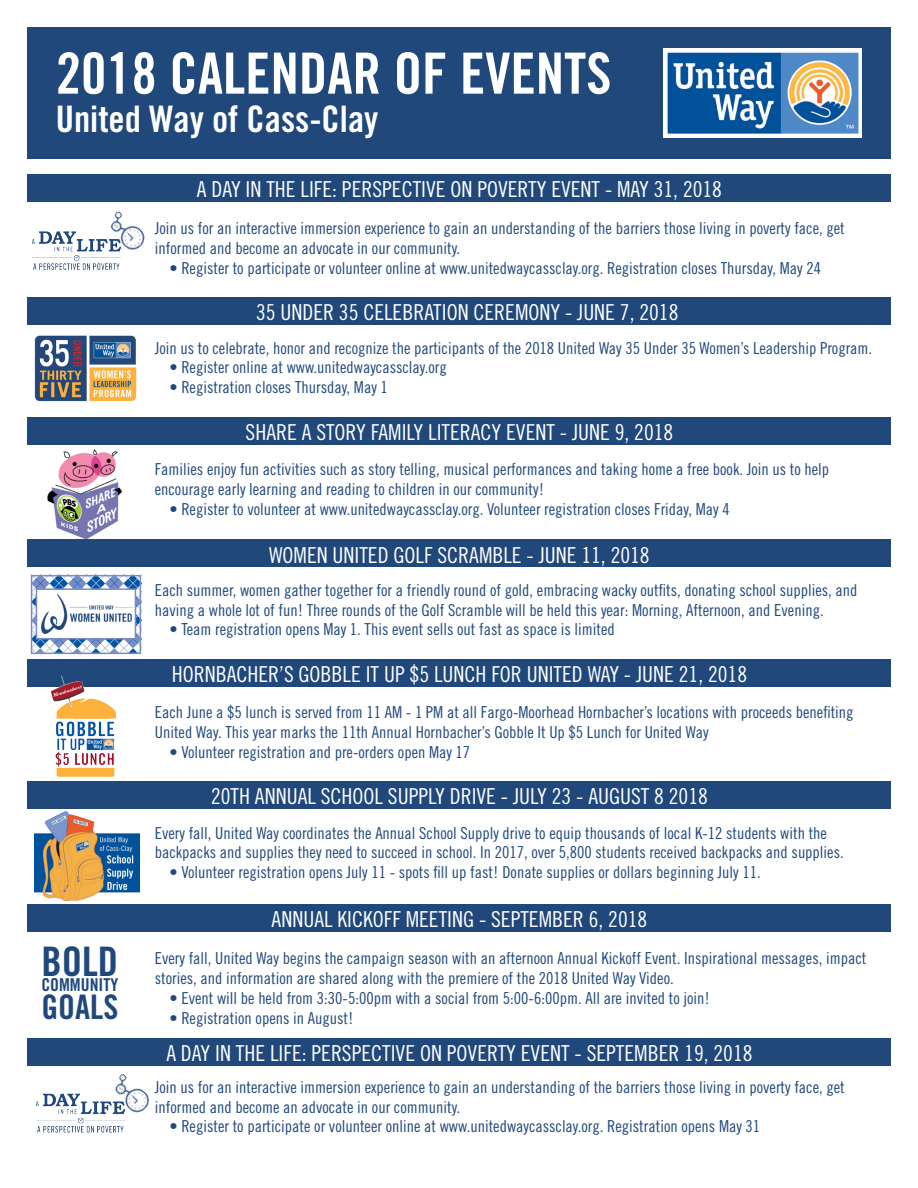
<style>
.page{position:relative;width:918px;height:1188px;background:#fff}
.page>*{position:absolute;margin:0;border:0;box-sizing:border-box;transform-origin:0 0}
.t1{font:56.85px "Trade Gothic Bold Cond Twenty";color:#fff}
.t2{font:40.65px "Trade Gothic Bold Cond Twenty";color:#20487b}
.t3{font:36.6px "Trade Gothic Bold Cond Twenty";color:#fff}
.t4{font:33.9px "Trade Gothic Bold Cond Twenty";color:#20487b}
.t5{font:21.9px "Trade Gothic Cond Eighteen";color:#fff}
.t6{font:17.7px "Trade Gothic Bold Cond Twenty";color:#20487b}
.t7{font:16.5px/19.8px "Trade Gothic Cond Eighteen";color:#20487b}
</style>
<div class="page">
<div style="left:27px;top:904px;width:864px;height:28px;background:#20487b"></div>
<img style="left:34px;top:335px;width:103px;height:67px">
<div style="left:27px;top:27px;width:864px;height:132px;background:#20487b"></div>
<div style="left:663px;top:48px;width:199px;height:90px;background:#fff"></div>
<img style="left:667px;top:52px;width:192px;height:82px">
<div style="left:27px;top:297px;width:864px;height:27px;background:#20487b"></div>
<img style="left:43px;top:449px;width:85px;height:91px">
<div style="left:27px;top:418px;width:864px;height:27px;background:#20487b"></div>
<div style="left:27px;top:174px;width:864px;height:27px;background:#20487b"></div>
<img style="left:32px;top:231px;width:88px;height:39px">
<img style="left:96px;top:201px;width:61px;height:61px">
<div style="left:27px;top:1039px;width:864px;height:27px;background:#20487b"></div>
<img style="left:36px;top:1093px;width:88px;height:40px">
<img style="left:101px;top:1074px;width:49px;height:51px">
<div style="left:27px;top:782px;width:864px;height:27px;background:#20487b"></div>
<img style="left:35px;top:811px;width:105px;height:90px">
<div style="left:27px;top:660px;width:864px;height:27px;background:#20487b"></div>
<img style="left:50px;top:675px;width:67px;height:102px">
<div style="left:27px;top:540px;width:864px;height:27px;background:#20487b"></div>
<img style="left:34px;top:578px;width:34px;height:73px">
<img style="left:68px;top:578px;width:70px;height:73px">
<div style="left:31px;top:575px;width:110px;height:79px;border:2px solid #788ec8"></div>
<div style="left:36px;top:588px;width:100px;height:51px;background:#fff;border:2px solid #788dc7"></div>
<img style="left:41px;top:594px;width:91px;height:39px">
<p class="t1" style="left:56px;top:39px;width:557px">2018 CALENDAR OF EVENTS</p>
<p class="t3" style="left:56px;top:96px;width:324px">United Way of Cass-Clay</p>
<p class="t5" style="left:197px;top:176px;width:527px">A DAY IN THE LIFE: PERSPECTIVE ON POVERTY EVENT - MAY 31, 2018</p>
<p class="t7" style="left:155px;top:218px;width:692px">Join us for an interactive immersion experience to gain an understanding of the barriers those living in poverty face, get informed and become an advocate in our community.</p>
<p class="t7" style="left:169px;top:258px;width:653px">• Register to participate or volunteer online at www.unitedwaycassclay.org. Registration closes Thursday, May 24</p>
<p class="t5" style="left:256px;top:299px;width:424px">35 UNDER 35 CELEBRATION CEREMONY - JUNE 7, 2018</p>
<p class="t7" style="left:155px;top:338px;width:719px">Join us to celebrate, honor and recognize the participants of the 2018 United Way 35 Under 35 Women’s Leadership Program.</p>
<p class="t7" style="left:169px;top:357px;width:279px">• Register online at www.unitedwaycassclay.org</p>
<p class="t7" style="left:169px;top:377px;width:220px">• Registration closes Thursday, May 1</p>
<p class="t5" style="left:246px;top:420px;width:429px">SHARE A STORY FAMILY LITERACY EVENT - JUNE 9, 2018</p>
<p class="t7" style="left:155px;top:459px;width:676px">Families enjoy fun activities such as story telling, musical performances and taking home a free book. Join us to help encourage early learning and reading to children in our community!</p>
<p class="t7" style="left:169px;top:499px;width:562px">• Register to volunteer at www.unitedwaycassclay.org. Volunteer registration closes Friday, May 4</p>
<p class="t5" style="left:269px;top:542px;width:382px">WOMEN UNITED GOLF SCRAMBLE - JUNE 11, 2018</p>
<p class="t7" style="left:155px;top:580px;width:704px">Each summer, women gather together for a friendly round of gold, embracing wacky outfits, donating school supplies, and having a whole lot of fun! Three rounds of the Golf Scramble will be held this year: Morning, Afternoon, and Evening.</p>
<p class="t7" style="left:169px;top:619px;width:447px">• Team registration opens May 1. This event sells out fast as space is limited</p>
<p class="t5" style="left:172px;top:662px;width:577px">HORNBACHER’S GOBBLE IT UP $5 LUNCH FOR UNITED WAY - JUNE 21, 2018</p>
<p class="t7" style="left:155px;top:702px;width:700px">Each June a $5 lunch is served from 11 AM - 1 PM at all Fargo-Moorhead Hornbacher’s locations with proceeds benefiting<br>United Way. This year marks the 11th Annual Hornbacher’s Gobble It Up $5 Lunch for United Way</p>
<p class="t7" style="left:169px;top:742px;width:302px">• Volunteer registration and pre-orders open May 17</p>
<p class="t2" style="left:41px;top:937px;width:78px">BOLD</p>
<p class="t6" style="left:41px;top:974px;width:78px">COMMUNITY</p>
<p class="t4" style="left:41px;top:987px;width:79px">GOALS</p>
<p class="t5" style="left:211px;top:783px;width:498px">20TH ANNUAL SCHOOL SUPPLY DRIVE - JULY 23 - AUGUST 8 2018</p>
<p class="t7" style="left:155px;top:823px;width:691px">Every fall, United Way coordinates the Annual School Supply drive to equip thousands of local K-12 students with the backpacks and supplies they need to succeed in school. In 2017, over 5,800 students received backpacks and supplies.</p>
<p class="t7" style="left:169px;top:862px;width:593px">• Volunteer registration opens July 11 - spots fill up fast! Donate supplies or dollars beginning July 11.</p>
<p class="t5" style="left:272px;top:906px;width:377px">ANNUAL KICKOFF MEETING - SEPTEMBER 6, 2018</p>
<p class="t7" style="left:155px;top:948px;width:713px">Every fall, United Way begins the campaign season with an afternoon Annual Kickoff Event. Inspirational messages, impact stories, and information are shared along with the premiere of the 2018 United Way Video.</p>
<p class="t7" style="left:169px;top:988px;width:542px">• Event will be held from 3:30-5:00pm with a social from 5:00-6:00pm. All are invited to join!</p>
<p class="t7" style="left:169px;top:1008px;width:186px">• Registration opens in August!</p>
<p class="t5" style="left:166px;top:1040px;width:588px">A DAY IN THE LIFE: PERSPECTIVE ON POVERTY EVENT - SEPTEMBER 19, 2018</p>
<p class="t7" style="left:155px;top:1077px;width:692px">Join us for an interactive immersion experience to gain an understanding of the barriers those living in poverty face, get informed and become an advocate in our community.</p>
<p class="t7" style="left:169px;top:1116px;width:592px">• Register to participate or volunteer online at www.unitedwaycassclay.org. Registration opens May 31</p>
</div>
